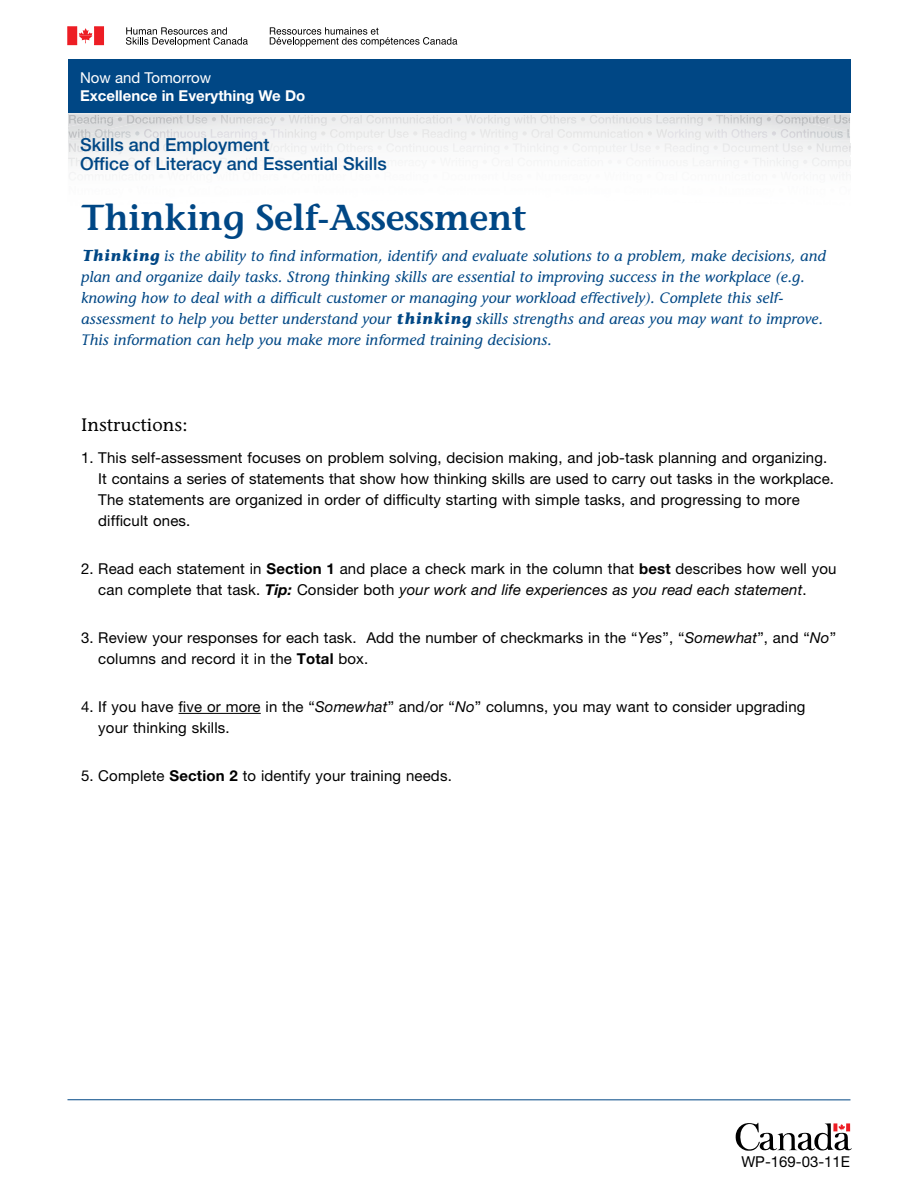
<style>
.page{position:relative;width:918px;height:1188px;background:#fff}
.page>*{position:absolute;margin:0;border:0;box-sizing:border-box;transform-origin:0 0}
.t1{font:600 36px "Stone Informal";letter-spacing:-.01em;color:#004785}
.t2{font:500 18px/19.5px "Helvetica Neue LT Std";color:#004785}
.t3{font:18px "Stone Informal";letter-spacing:.01em;color:#000}
.t4{font:15px/21px "Helvetica Neue LT Std";letter-spacing:.01em;color:#000}
.t5{font:italic 15px/21px "Stone Informal";letter-spacing:.01em;color:#004785}
.t6{font:700 15px "Helvetica Neue LT Std";color:#fff}
.t7{font:15px "Helvetica Neue LT Std";color:#fff}
.s1{font-family:"Stone Inf";font-weight:700}
.s2{font-weight:700}
.s3{font-weight:700;font-style:italic}
.s4{font-style:italic}
</style>
<div class="page">
<div style="left:68px;top:27px;width:9px;height:18px;background:#ed1d24"></div>
<svg style="left:79px;top:28px;width:13px;height:15px"></svg>
<div style="left:95px;top:27px;width:9px;height:18px;background:#ed1d24"></div>
<svg style="left:126px;top:27px;width:122px;height:20px"></svg>
<svg style="left:270px;top:27px;width:187px;height:20px"></svg>
<img style="left:68px;top:113px;width:782px;height:44px">
<img style="left:124px;top:115px;width:697px;height:11px">
<img style="left:68px;top:129px;width:782px;height:11px">
<img style="left:69px;top:143px;width:781px;height:11px">
<img style="left:68px;top:157px;width:782px;height:12px">
<div style="left:68px;top:59px;width:782px;height:54px;background:#004785"></div>
<svg style="left:736px;top:1122px;width:116px;height:29px"></svg>
<hr style="left:67px;top:1099px;width:783px;height:1px;background:#004785">
<hr style="left:179px;top:713px;width:82px;height:1px;background:#000">
<p class="t7" style="left:80px;top:68px;width:133px">Now and Tomorrow</p>
<p class="t6" style="left:80px;top:86px;width:227px">Excellence in Everything We Do</p>
<p class="t2" style="left:80px;top:135px;width:308px">Skills and Employment<br>Office of Literacy and Essential Skills</p>
<h1 class="t1" style="left:81px;top:196px;width:447px">Thinking Self-Assessment</h1>
<p class="t5" style="left:81px;top:246px;width:746px"><span class="s1">Thinking</span> is the ability to find information, identify and evaluate solutions to a problem, make decisions, and plan and organize daily tasks. Strong thinking skills are essential to improving success in the workplace (e.g. knowing how to deal with a difficult customer or managing your workload effectively). Complete this self&shy;assessment to help you better understand your <span class="s1">thinking</span> skills strengths and areas you may want to improve.<br>This information can help you make more informed training decisions.</p>
<p class="t3" style="left:81px;top:414px;width:108px">Instructions:</p>
<p class="t4" style="left:98px;top:447px;width:737px;text-indent:-17px">1. This self-assessment focuses on problem solving, decision making, and job-task planning and organizing.<br>It contains a series of statements that show how thinking skills are used to carry out tasks in the workplace.<br>The statements are organized in order of difficulty starting with simple tasks, and progressing to more difficult ones.</p>
<p class="t4" style="left:98px;top:558px;width:740px;text-indent:-17px">2. Read each statement in <span class="s2">Section 1</span> and place a check mark in the column that <span class="s2">best</span> describes how well you can complete that task. <span class="s3">Tip:</span> Consider both <span class="s4">your work and life experiences as you read each statement</span>.</p>
<p class="t4" style="left:98px;top:627px;width:739px;text-indent:-17px">3. Review your responses for each task. Add the number of checkmarks in the “<span class="s4">Yes</span>”, “<span class="s4">Somewhat</span>”, and “<span class="s4">No</span>” columns and record it in the <span class="s2">Total</span> box.</p>
<p class="t4" style="left:98px;top:696px;width:709px;text-indent:-17px">4. If you have five or more in the “<span class="s4">Somewhat</span>” and/or “<span class="s4">No</span>” columns, you may want to consider upgrading your thinking skills.</p>
<p class="t4" style="left:81px;top:765px;width:372px">5. Complete <span class="s2">Section 2</span> to identify your training needs.</p>
<p class="t4" style="left:741px;top:1151px;width:110px">WP-169-03-11E</p>
</div>
